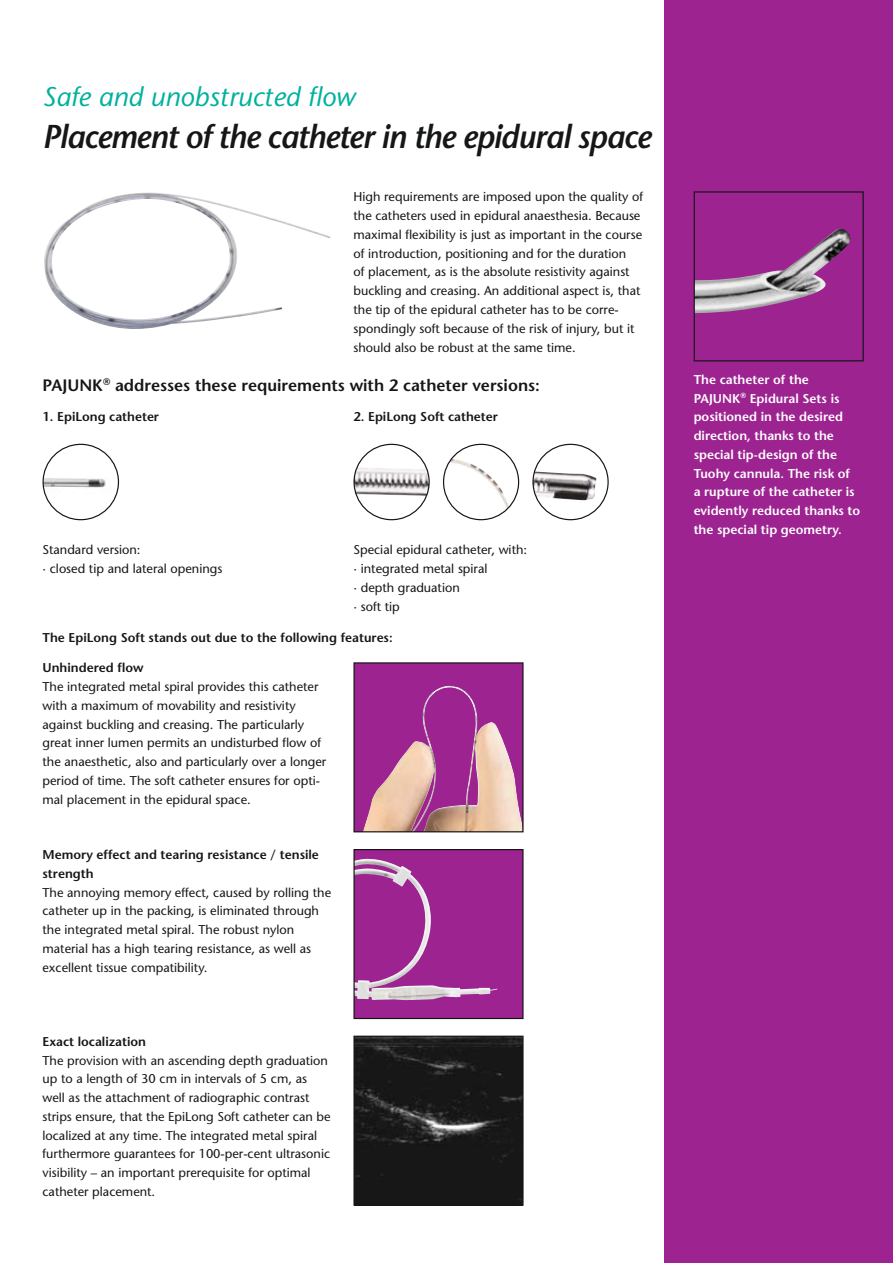
<style>
.page{position:relative;width:893px;height:1263px;background:#fff}
.page>*{position:absolute;margin:0;border:0;box-sizing:border-box;transform-origin:0 0}
.t1{font:italic 600 33px "Stone Sans";letter-spacing:-.03em;color:#151616;scale:.96 1}
.t2{font:italic 27px "Stone Sans";letter-spacing:.005em;color:#00b19d}
.t3{font:600 16.5px "Stone Sans";color:#151616}
.t4{font:12.75px/18.8px "Stone Sans";color:#151616}
.t5{font:600 12.75px/18.8px "Stone Sans";color:#fff}
.t6{font:600 12.75px/18.8px "Stone Sans";color:#151616}
</style>
<div class="page">
<div style="left:664px;top:0;width:229px;height:1263px;background:#9d2391"></div>
<img style="left:696px;top:229px;width:154px;height:85px">
<div style="left:694px;top:191px;width:170px;height:170px;border:1px solid #151616"></div>
<img style="left:355px;top:1037px;width:167px;height:167px">
<div style="left:353px;top:1035px;width:171px;height:171px;border:1px solid #151616"></div>
<div style="left:354px;top:663px;width:169px;height:169px;background:#9d2391"></div>
<img style="left:363px;top:686px;width:159px;height:144px">
<div style="left:353px;top:662px;width:171px;height:170px;border:1px solid #151616"></div>
<div style="left:354px;top:849px;width:169px;height:169px;background:#9d2391"></div>
<img style="left:355px;top:858px;width:142px;height:142px">
<div style="left:353px;top:849px;width:171px;height:170px;border:1px solid #151616"></div>
<img style="left:44px;top:192px;width:287px;height:137px">
<img style="left:43px;top:444px;width:67px;height:76px">
<div style="left:43px;top:444px;width:76px;height:76px;border:1px solid #151616;border-radius:50%"></div>
<img style="left:447px;top:457px;width:65px;height:54px">
<div style="left:443px;top:444px;width:76px;height:76px;border:1px solid #151616;border-radius:50%"></div>
<img style="left:355px;top:466px;width:74px;height:35px">
<div style="left:353px;top:444px;width:77px;height:76px;border:1px solid #151616;border-radius:50%"></div>
<img style="left:534px;top:470px;width:63px;height:30px">
<div style="left:532px;top:444px;width:77px;height:76px;border:1px solid #151616;border-radius:50%"></div>
<h2 class="t2" style="left:43px;top:87px;width:314px">Safe and unobstructed flow</h2>
<h1 class="t1" style="left:43px;top:124px;width:635px">Placement of the catheter in the epidural space</h1>
<p class="t4" style="left:353px;top:189px;width:291px">High requirements are imposed upon the quality of the catheters used in epidural anaesthesia. Because maximal flexibility is just as important in the course of introduction, positioning and for the duration<br>of placement, as is the absolute resistivity against buckling and creasing. An additional aspect is, that the tip of the epidural catheter has to be corre&shy;spondingly soft because of the risk of injury, but it should also be robust at the same time.</p>
<p class="t3" style="left:43px;top:379px;width:499px">PAJUNK<sup>®</sup> addresses these requirements with 2 catheter versions:</p>
<p class="t6" style="left:43px;top:408px;width:118px">1. EpiLong catheter</p>
<p class="t4" style="left:43px;top:542px;width:181px">Standard version:<br>· closed tip and lateral openings</p>
<p class="t6" style="left:353px;top:408px;width:146px">2. EpiLong Soft catheter</p>
<p class="t4" style="left:353px;top:542px;width:175px">Special epidural catheter, with: · integrated metal spiral<br>· depth graduation<br>· soft tip</p>
<p class="t6" style="left:43px;top:629px;width:352px">The EpiLong Soft stands out due to the following features:</p>
<p class="t6" style="left:43px;top:660px;width:103px">Unhindered flow</p>
<p class="t4" style="left:43px;top:679px;width:285px">The integrated metal spiral provides this catheter with a maximum of movability and resistivity against buckling and creasing. The particularly great inner lumen permits an undisturbed flow of the anaesthetic, also and particularly over a longer period of time. The soft catheter ensures for opti&shy;mal placement in the epidural space.</p>
<p class="t6" style="left:43px;top:847px;width:278px">Memory effect and tearing resistance / tensile strength</p>
<p class="t4" style="left:43px;top:884px;width:290px">The annoying memory effect, caused by rolling the catheter up in the packing, is eliminated through the integrated metal spiral. The robust nylon material has a high tearing resistance, as well as excellent tissue compatibility.</p>
<p class="t6" style="left:43px;top:1033px;width:105px">Exact localization</p>
<p class="t4" style="left:43px;top:1052px;width:290px">The provision with an ascending depth graduation up to a length of 30 cm in intervals of 5 cm, as well as the attachment of radiographic contrast strips ensure, that the EpiLong Soft catheter can be localized at any time. The integrated metal spiral furthermore guarantees for 100-per-cent ultrasonic visibility – an important prerequisite for optimal catheter placement.</p>
<p class="t5" style="left:694px;top:371px;width:168px">The catheter of the<br>PAJUNK<sup>®</sup> Epidural Sets is positioned in the desired direction, thanks to the special tip-design of the<br>Tuohy cannula. The risk of<br>a rupture of the catheter is evidently reduced thanks to the special tip geometry.</p>
</div>
